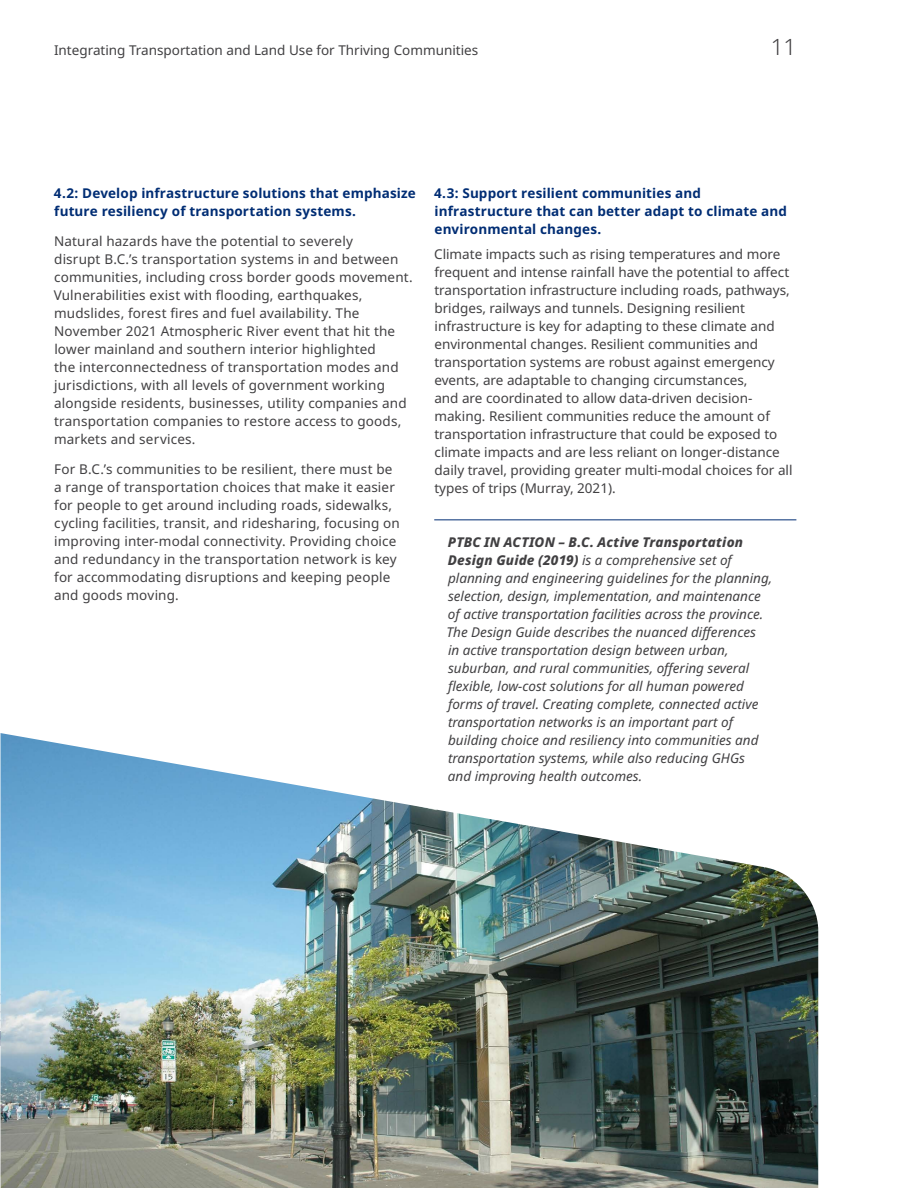
<style>
.page{position:relative;width:918px;height:1188px;background:#fff}
.page>*{position:absolute;margin:0;border:0;box-sizing:border-box;transform-origin:0 0}
.t1{font:300 22.5px "Noto Sans";color:#414042}
.Body_Copy{font:13.5px/18px "Noto Sans";letter-spacing:.005em;color:#414042}
.Call_out{font:italic 13.5px/18px "Noto Sans";color:#414042}
.Body_Copy_Bold{font:700 13.5px/18px "Noto Sans";letter-spacing:.01em;color:#002d74}
.Heading_3{font:700 13.5px/18px "Noto Sans";letter-spacing:.01em;color:#002d74}
.s1{font-weight:800}
</style>
<div class="page">
<img style="left:1px;top:733px;width:817px;height:455px">
<hr style="left:434px;top:519px;width:362px;height:1px;background:#002d74">
<p class="Body_Copy" style="left:54px;top:41px;width:426px">Integrating Transportation and Land Use for Thriving Communities</p>
<h1 class="t1" style="left:771px;top:34px;width:27px">11</h1>
<h4 class="Heading_3" style="left:54px;top:184px;width:363px">4.2: Develop infrastructure solutions that emphasize future resiliency of transportation systems.</h4>
<p class="Body_Copy" style="left:54px;top:232px;width:361px">Natural hazards have the potential to severely<br>disrupt B.C.’s transportation systems in and between communities, including cross border goods movement.<br>Vulnerabilities exist with flooding, earthquakes, mudslides, forest fires and fuel availability. The November 2021 Atmospheric River event that hit the lower mainland and southern interior highlighted<br>the interconnectedness of transportation modes and jurisdictions, with all levels of government working alongside residents, businesses, utility companies and transportation companies to restore access to goods, markets and services.</p>
<p class="Body_Copy" style="left:54px;top:460px;width:347px">For B.C.’s communities to be resilient, there must be a range of transportation choices that make it easier for people to get around including roads, sidewalks, cycling facilities, transit, and ridesharing, focusing on improving inter-modal connectivity. Providing choice and redundancy in the transportation network is key for accommodating disruptions and keeping people and goods moving.</p>
<p class="Body_Copy_Bold" style="left:434px;top:184px;width:354px">4.3: Support resilient communities and infrastructure that can better adapt to climate and environmental changes.</p>
<p class="Body_Copy" style="left:434px;top:245px;width:360px">Climate impacts such as rising temperatures and more frequent and intense rainfall have the potential to affect transportation infrastructure including roads, pathways, bridges, railways and tunnels. Designing resilient infrastructure is key for adapting to these climate and environmental changes. Resilient communities and transportation systems are robust against emergency events, are adaptable to changing circumstances,<br>and are coordinated to allow data-driven decision&shy;making. Resilient communities reduce the amount of transportation infrastructure that could be exposed to climate impacts and are less reliant on longer-distance daily travel, providing greater multi-modal choices for all types of trips (Murray, 2021).</p>
<p class="Call_out" style="left:446px;top:533px;width:327px"><span class="s1">PTBC IN ACTION – B.C. Active Transportation Design Guide (2019)</span> is a comprehensive set of planning and engineering guidelines for the planning, selection, design, implementation, and maintenance of active transportation facilities across the province.<br>The Design Guide describes the nuanced differences<br>in active transportation design between urban, suburban, and rural communities, offering several flexible, low-cost solutions for all human powered forms of travel. Creating complete, connected active transportation networks is an important part of building choice and resiliency into communities and transportation systems, while also reducing GHGs<br>and improving health outcomes.</p>
</div>
